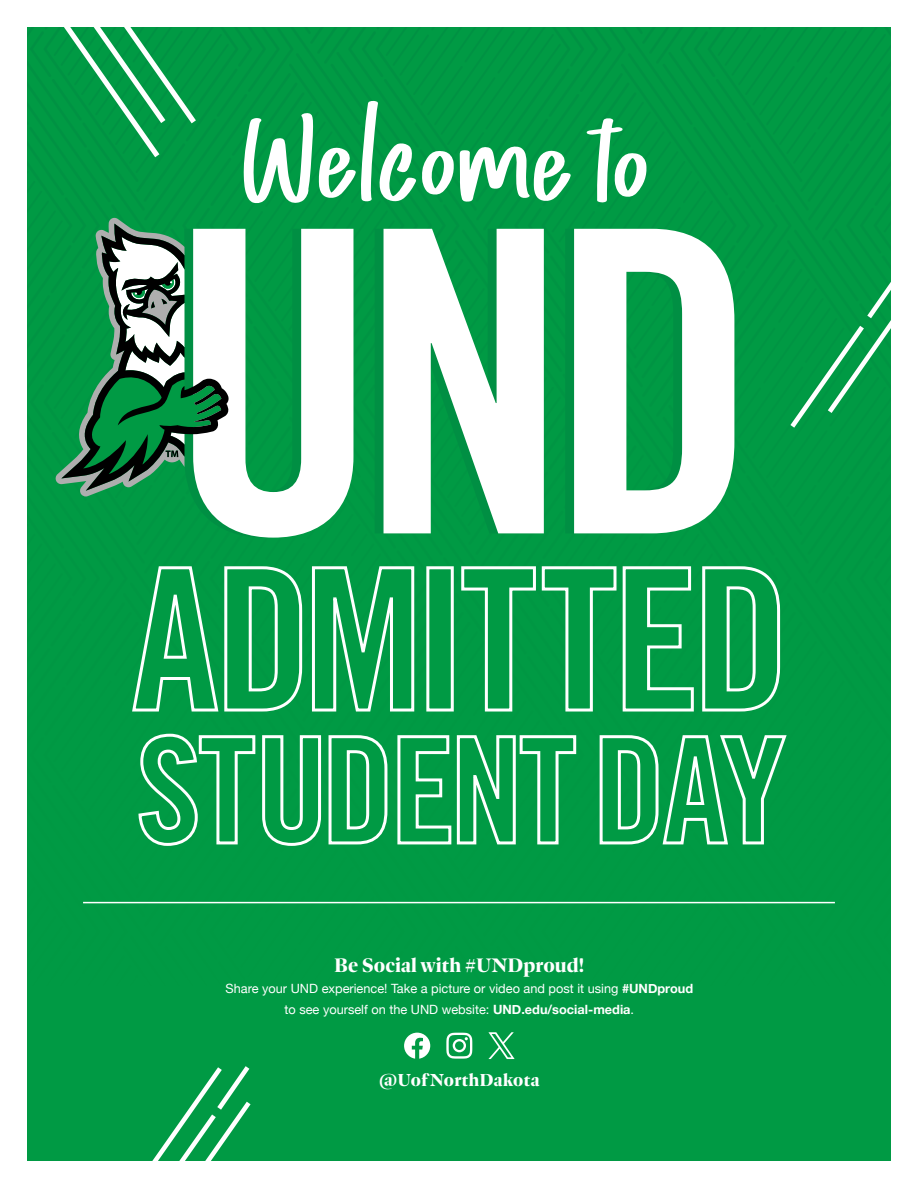
<style>
.page{position:relative;width:918px;height:1188px;background:#fff}
.page>*{position:absolute;margin:0;border:0;box-sizing:border-box;transform-origin:0 0}
.t1{font:117px "Chapillada";letter-spacing:.02em;color:#fff}
.t2{font:700 20.25px "Dejanire Headline";color:#fff}
.t3{font:700 18px "Dejanire Headline";letter-spacing:.02em;color:#fff}
.t4{font:12.75px/21px "Helvetica Neue";color:#fff;text-align:center}
.s1{font-weight:700}
</style>
<div class="page">
<div style="left:27px;top:27px;width:864px;height:1134px;background:#009a44"></div>
<svg style="left:64px;top:27px;width:132px;height:130px"></svg>
<svg style="left:152px;top:1066px;width:99px;height:95px"></svg>
<svg style="left:790px;top:282px;width:101px;height:146px"></svg>
<svg style="left:404px;top:1033px;width:26px;height:26px"></svg>
<svg style="left:488px;top:1032px;width:27px;height:27px"></svg>
<svg style="left:446px;top:1033px;width:26px;height:26px"></svg>
<hr style="left:83px;top:902px;width:752px;height:1px;background:#fff">
<svg style="left:138px;top:733px;width:649px;height:113px"></svg>
<svg style="left:132px;top:566px;width:649px;height:146px"></svg>
<svg style="left:193px;top:229px;width:541px;height:309px;fill:#fff"></svg>
<svg style="left:56px;top:218px;width:165px;height:278px"></svg>
<svg style="left:61px;top:224px;width:168px;height:267px"></svg>
<h1 class="t1" style="left:243px;top:91px;width:408px">Welcome to</h1>
<h2 class="t2" style="left:335px;top:953px;width:251px">Be Social with #UNDproud!</h2>
<p class="t4" style="left:226px;top:979px;width:469px">Share your UND experience! Take a picture or video and post it using <span class="s1">#UNDproud </span>to see yourself on the UND website: <span class="s1">UND.edu/social-media</span>.</p>
<h3 class="t3" style="left:379px;top:1069px;width:162px">@UofNorthDakota</h3>
</div>
